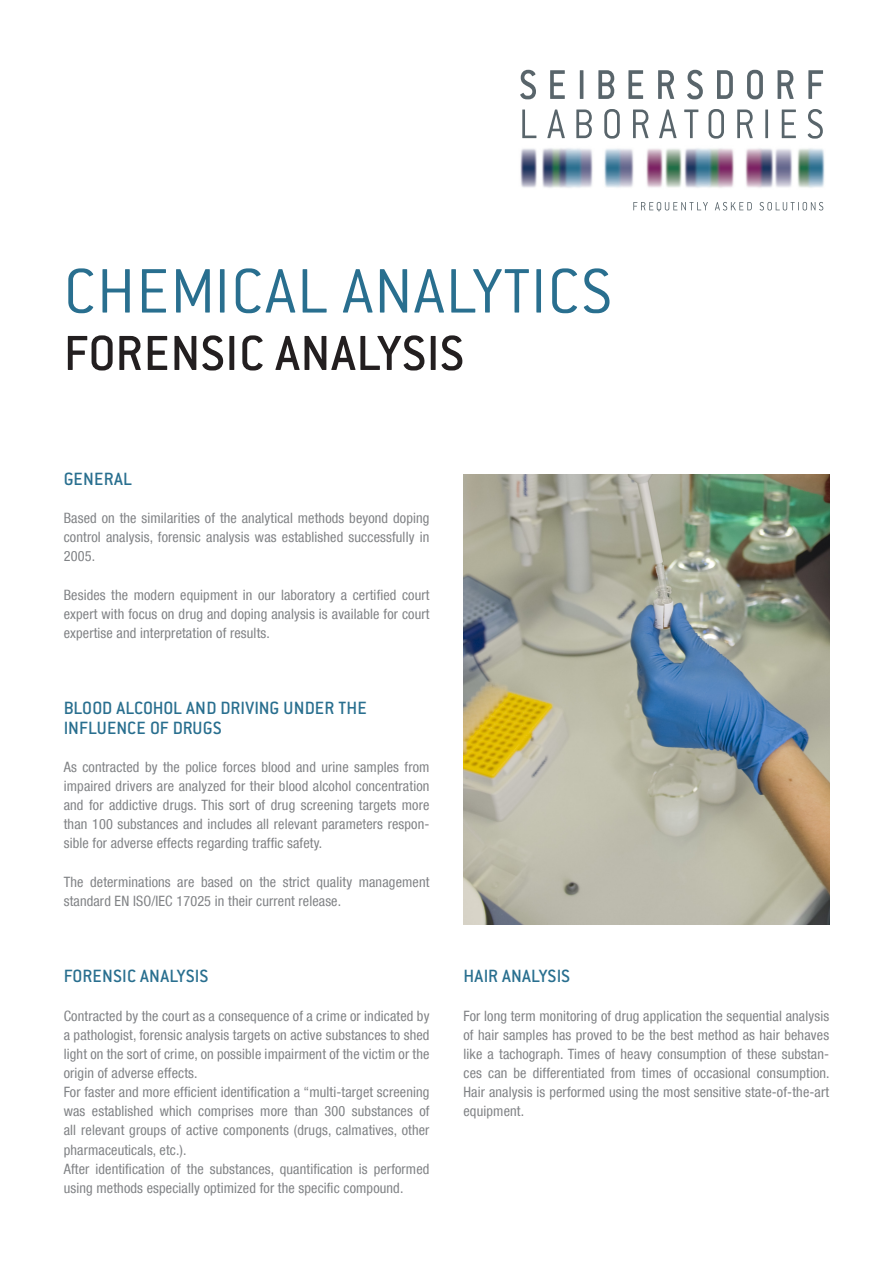
<style>
.page{position:relative;width:893px;height:1263px;background:#fff}
.page>*{position:absolute;margin:0;border:0;box-sizing:border-box;transform-origin:0 0}
.TEXT{font:300 69px "Conduit ITC Pro";letter-spacing:.015em;color:#296f8f}
.TEXT-2{font:500 54px "Conduit ITC Pro";color:#231f20}
.Überschrift3-blau{font:500 19.5px/19.2px "Conduit ITC Pro";letter-spacing:.005em;color:#296f8f}
.Fließtext{font:condensed 14.25px/19.2px "Helvetica Neue LT Com";letter-spacing:.01em;color:#808285;text-align:justify}
</style>
<div class="page">
<svg style="left:520px;top:70px;width:16px;height:29px"></svg>
<svg style="left:550px;top:70px;width:15px;height:29px"></svg>
<hr style="left:580px;top:70px;width:3px;height:29px;background:#59656b">
<svg style="left:598px;top:70px;width:16px;height:29px"></svg>
<svg style="left:628px;top:70px;width:15px;height:29px"></svg>
<svg style="left:658px;top:70px;width:16px;height:29px"></svg>
<svg style="left:687px;top:70px;width:16px;height:29px"></svg>
<svg style="left:717px;top:70px;width:16px;height:29px"></svg>
<svg style="left:747px;top:70px;width:16px;height:29px"></svg>
<svg style="left:778px;top:70px;width:16px;height:29px"></svg>
<svg style="left:808px;top:70px;width:15px;height:29px"></svg>
<svg style="left:522px;top:110px;width:14px;height:28px"></svg>
<svg style="left:547px;top:110px;width:18px;height:28px"></svg>
<svg style="left:576px;top:110px;width:16px;height:28px"></svg>
<svg style="left:604px;top:109px;width:16px;height:30px"></svg>
<svg style="left:633px;top:110px;width:15px;height:28px"></svg>
<svg style="left:659px;top:110px;width:18px;height:28px"></svg>
<svg style="left:684px;top:110px;width:14px;height:28px"></svg>
<svg style="left:709px;top:109px;width:15px;height:30px"></svg>
<svg style="left:737px;top:110px;width:16px;height:28px"></svg>
<hr style="left:765px;top:110px;width:3px;height:28px;background:#59656b">
<svg style="left:782px;top:110px;width:14px;height:28px"></svg>
<svg style="left:808px;top:109px;width:15px;height:30px"></svg>
<img style="left:520px;top:148px;width:305px;height:40px">
<svg style="left:633px;top:202px;width:75px;height:10px"></svg>
<svg style="left:715px;top:202px;width:37px;height:8px"></svg>
<svg style="left:760px;top:202px;width:63px;height:8px"></svg>
<img style="left:463px;top:474px;width:366px;height:451px">
<p class="TEXT" style="left:64px;top:254px;width:550px">CHEMICAL ANALYTICS</p>
<p class="TEXT-2" style="left:64px;top:323px;width:402px">FORENSIC ANALYSIS</p>
<p class="Überschrift3-blau" style="left:64px;top:469px;width:70px">GENERAL</p>
<p class="Fließtext" style="left:64px;top:508px;width:367px">Based on the similarities of the analytical methods beyond doping control analysis, forensic analysis was established successfully in 2005.</p>
<p class="Fließtext" style="left:64px;top:585px;width:367px">Besides the modern equipment in our laboratory a certified court expert with focus on drug and doping analysis is available for court expertise and interpretation of results.</p>
<p class="Überschrift3-blau" style="left:64px;top:699px;width:305px">BLOOD ALCOHOL AND DRIVING UNDER THE<br>INFLUENCE OF DRUGS</p>
<p class="Fließtext" style="left:64px;top:757px;width:367px">As contracted by the police forces blood and urine samples from impaired drivers are analyzed for their blood alcohol concentration and for addictive drugs. This sort of drug screening targets more than 100 substances and includes all relevant parameters respon&shy;sible for adverse effects regarding traffic safety.</p>
<p class="Fließtext" style="left:64px;top:872px;width:367px">The determinations are based on the strict quality management standard EN ISO/IEC 17025 in their current release.</p>
<p class="Überschrift3-blau" style="left:64px;top:967px;width:146px">FORENSIC ANALYSIS</p>
<p class="Fließtext" style="left:64px;top:1006px;width:367px">Contracted by the court as a consequence of a crime or indicated by a pathologist, forensic analysis targets on active substances to shed light on the sort of crime, on possible impairment of the victim or the origin of adverse effects.</p>
<p class="Fließtext" style="left:64px;top:1082px;width:367px">For faster and more efficient identification a “multi-target screening was established which comprises more than 300 substances of all relevant groups of active components (drugs, calmatives, other pharmaceuticals, etc.).</p>
<p class="Fließtext" style="left:64px;top:1159px;width:367px">After identification of the substances, quantification is performed using methods especially optimized for the specific compound.</p>
<p class="Überschrift3-blau" style="left:463px;top:967px;width:108px">HAIR ANALYSIS</p>
<p class="Fließtext" style="left:463px;top:1006px;width:368px">For long term monitoring of drug application the sequential analysis of hair samples has proved to be the best method as hair behaves like a tachograph. Times of heavy consumption of these substan&shy;ces can be differentiated from times of occasional consumption.<br>Hair analysis is performed using the most sensitive state-of-the-art equipment.</p>
</div>
